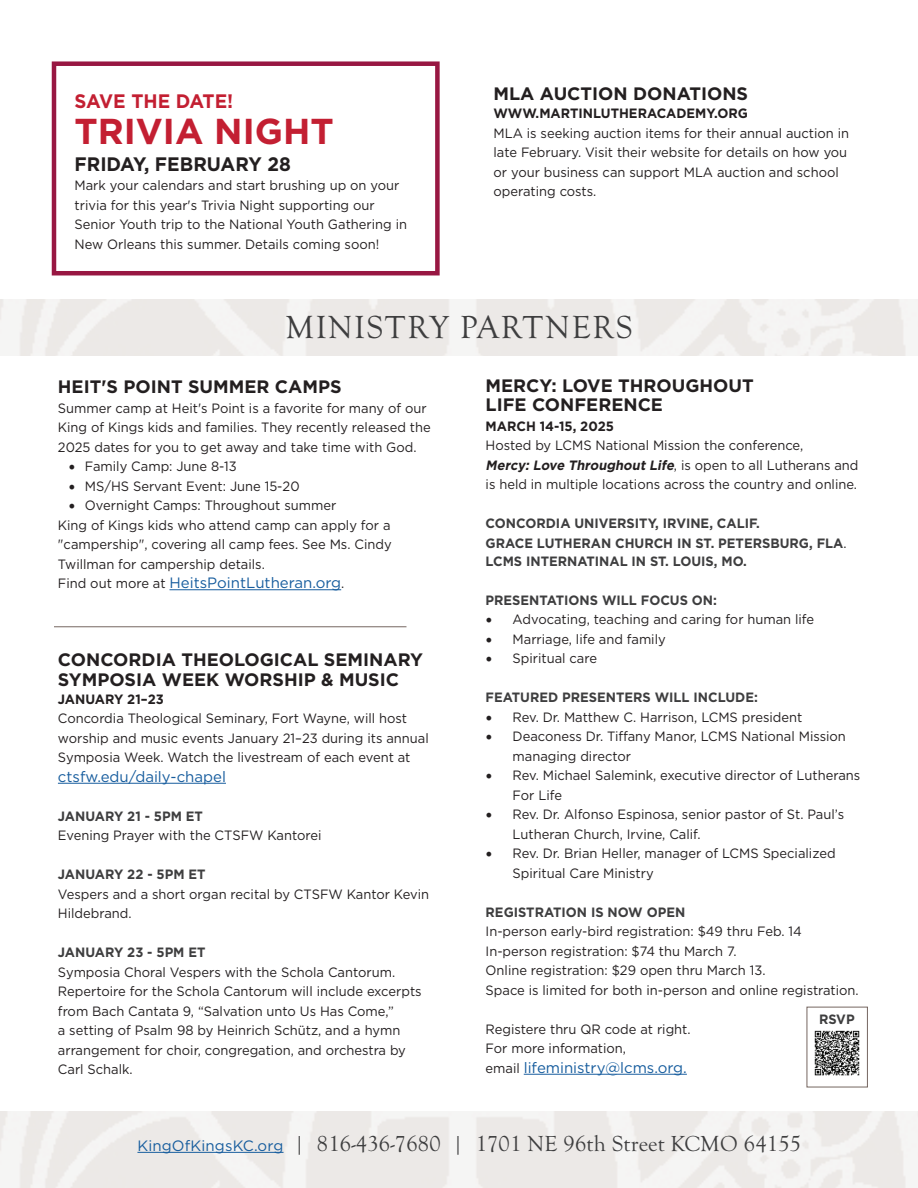
<style>
.page{position:relative;width:918px;height:1188px;background:#fff}
.page>*{position:absolute;margin:0;border:0;box-sizing:border-box;transform-origin:0 0}
.t1{font:700 36px "Gotham";color:#c31f32}
.t2{font:33px "Goudy Old Sty";letter-spacing:.05em;color:#3e3e3f}
.t3{font:22.5px "Goudy Old Sty";letter-spacing:.01em;color:#3e3e3f}
.t4{font:700 19.5px "Gotham";color:#231f20;scale:.96 1}
.t5{font:700 19.5px "Gotham";letter-spacing:-.01em;color:#c31f32;scale:.96 1}
.t6{font:700 18px/19.5px "Gotham";color:#231f20}
.t7{font:15px "Gotham";color:#175d9e}
.t8{font:13.5px/19.5px "Gotham";color:#231f20;scale:.96 1}
.t9{font:700 13.5px/19.5px "Gotham";color:#3e3e3f;scale:.96 1}
.t10{font:700 13.5px "Gotham";color:#231f20;scale:.96 1}
.s1{font-family:"Minion Pro";font-size:18px}
.s2{font-size:13.5px;color:#231f20}
.s3{font-weight:700;font-style:italic}
.s4{font-weight:400;color:#231f20}
.s5{font-family:"Gotham";font-size:15px;color:#175d9e}
</style>
<div class="page">
<hr style="left:137px;top:1152px;width:147px;height:1px;background:#175d9e">
<img style="left:814px;top:1030px;width:46px;height:46px">
<div style="left:807px;top:1007px;width:61px;height:80px;border:1px solid #756660"></div>
<hr style="left:170px;top:589px;width:171px;height:1px;background:#175d9e">
<hr style="left:58px;top:783px;width:168px;height:1px;background:#175d9e">
<hr style="left:524px;top:1074px;width:163px;height:1px;background:#175d9e">
<hr style="left:54px;top:626px;width:352px;height:1px;background:#756660">
<div style="left:52px;top:61px;width:388px;height:214px;border:4px solid #981742"></div>
<h3 class="t5" style="left:75px;top:88px;width:167px">SAVE THE DATE!</h3>
<h1 class="t1" style="left:75px;top:107px;width:261px">TRIVIA NIGHT</h1>
<h3 class="t4" style="left:75px;top:151px;width:227px">FRIDAY, FEBRUARY 28</h3>
<p class="t8" style="left:75px;top:176px;width:348px">Mark your calendars and start brushing up on your trivia for this year's Trivia Night supporting our Senior Youth trip to the National Youth Gathering in New Orleans this summer. Details coming soon!</p>
<h3 class="t6" style="left:494px;top:84px;width:256px">MLA AUCTION DONATIONS</h3>
<p class="t10" style="left:494px;top:105px;width:266px">WWW.MARTINLUTHERACADEMY.ORG</p>
<p class="t8" style="left:494px;top:123px;width:372px">MLA is seeking auction items for their annual auction in late February. Visit their website for details on how you or your business can support MLA auction and school operating costs.</p>
<h2 class="t2" style="left:286px;top:309px;width:348px">MINISTRY PARTNERS</h2>
<h3 class="t6" style="left:58px;top:377px;width:285px">HEIT'S POINT SUMMER CAMPS</h3>
<p class="t8" style="left:58px;top:398px;width:390px">Summer camp at Heit's Point is a favorite for many of our<br>King of Kings kids and families. They recently released the<br>2025 dates for you to get away and take time with God.</p>
<p class="t8" style="left:68px;top:456px;width:177px"><span class="s1">•</span> Family Camp: June 8-13</p>
<p class="t8" style="left:68px;top:476px;width:242px"><span class="s1">•</span> MS/HS Servant Event: June 15-20</p>
<p class="t8" style="left:58px;top:495px;width:349px;text-indent:10px"><span class="s1">•</span> Overnight Camps: Throughout summer<br>King of Kings kids who attend camp can apply for a "campership", covering all camp fees. See Ms. Cindy Twillman for campership details.</p>
<p class="t7" style="left:58px;top:573px;width:288px"><span class="s2">Find out more at</span> HeitsPointLutheran.org<span class="s2">.</span></p>
<h3 class="t6" style="left:58px;top:650px;width:367px">CONCORDIA THEOLOGICAL SEMINARY<br>SYMPOSIA WEEK WORSHIP &amp; MUSIC</h3>
<p class="t10" style="left:58px;top:690px;width:112px">JANUARY 21–23</p>
<p class="t8" style="left:58px;top:708px;width:388px">Concordia Theological Seminary, Fort Wayne, will host worship and music events January 21–23 during its annual<br>Symposia Week. Watch the livestream of each event at</p>
<p class="t7" style="left:58px;top:767px;width:170px">ctsfw.edu/daily-chapel</p>
<p class="t9" style="left:58px;top:806px;width:153px">JANUARY 21 - 5PM ET</p>
<p class="t8" style="left:58px;top:825px;width:276px">Evening Prayer with the CTSFW Kantorei</p>
<p class="t9" style="left:58px;top:865px;width:155px">JANUARY 22 - 5PM ET</p>
<p class="t8" style="left:58px;top:884px;width:388px">Vespers and a short organ recital by CTSFW Kantor Kevin<br>Hildebrand.</p>
<p class="t9" style="left:58px;top:943px;width:155px">JANUARY 23 - 5PM ET</p>
<p class="t8" style="left:58px;top:962px;width:380px">Symposia Choral Vespers with the Schola Cantorum.<br>Repertoire for the Schola Cantorum will include excerpts from Bach Cantata 9, “Salvation unto Us Has Come,”<br>a setting of Psalm 98 by Heinrich Schütz, and a hymn arrangement for choir, congregation, and orchestra by Carl Schalk.</p>
<h3 class="t6" style="left:486px;top:376px;width:270px">MERCY: LOVE THROUGHOUT<br>LIFE CONFERENCE</h3>
<p class="t10" style="left:486px;top:417px;width:135px">MARCH 14-15, 2025</p>
<p class="t8" style="left:486px;top:435px;width:390px">Hosted by LCMS National Mission the conference,<br><span class="s3">Mercy:Love ThroughoutLife</span>, i s o p e n t o a l l L u t h e r a n s a n d is held in multiple locations across the country and online.</p>
<p class="t9" style="left:486px;top:514px;width:378px">CONCORDIA UNIVERSITY, IRVINE, CALIF.<br>GRACE LUTHERAN CHURCH IN ST. PETERSBURG, FLA<span class="s4">.</span></p>
<p class="t9" style="left:486px;top:551px;width:274px">LCMS INTERNATINAL IN ST. LOUIS, MO.</p>
<p class="t9" style="left:486px;top:590px;width:243px">PRESENTATIONS WILL FOCUS ON:</p>
<p class="t8" style="left:486px;top:609px;width:344px"><span class="s1">•</span> Advocating, teaching and caring for human life</p>
<p class="t8" style="left:486px;top:629px;width:189px"><span class="s1">•</span> Marriage, life and family</p>
<p class="t8" style="left:486px;top:648px;width:118px"><span class="s1">•</span> Spiritual care</p>
<p class="t9" style="left:486px;top:688px;width:285px">FEATURED PRESENTERS WILL INCLUDE:</p>
<p class="t8" style="left:486px;top:707px;width:331px"><span class="s1">•</span> Rev. Dr. Matthew C. Harrison, LCMS president</p>
<p class="t8" style="left:513px;top:726px;width:349px;text-indent:-27px"><span class="s1">•</span> Deaconess Dr. Tiffany Manor, LCMS National Mission managing director</p>
<p class="t8" style="left:513px;top:765px;width:364px;text-indent:-27px"><span class="s1">•</span> Rev. Michael Salemink, executive director of Lutherans<br>For Life</p>
<p class="t8" style="left:513px;top:804px;width:347px;text-indent:-27px"><span class="s1">•</span> Rev. Dr. Alfonso Espinosa, senior pastor of St. Paul’s<br>Lutheran Church, Irvine, Calif.</p>
<p class="t8" style="left:513px;top:843px;width:338px;text-indent:-27px"><span class="s1">•</span> Rev. Dr. Brian Heller, manager of LCMS Specialized<br>Spiritual Care Ministry</p>
<p class="t9" style="left:486px;top:902px;width:210px">REGISTRATION IS NOW OPEN</p>
<p class="t8" style="left:486px;top:921px;width:390px">In-person early-bird registration: $49 thru Feb. 14<br>In-person registration: $74 thu March 7.<br>Online registration: $29 open thru March 13.<br>Space is limited for both in-person and online registration.</p>
<p class="t8" style="left:486px;top:1019px;width:215px">Registere thru QR code at right.<br>For more information,</p>
<p class="t7" style="left:486px;top:1058px;width:203px"><span class="s2">email</span> lifeministry@lcms.org.</p>
<p class="t9" style="left:819px;top:1009px;width:39px">RSVP</p>
<h3 class="t3" style="left:137px;top:1131px;width:665px"><span class="s5">KingOfKingsKC.org</span> | 816-436-7680 | 1701 NE 96th Street KCMO 64155</h3>
</div>
